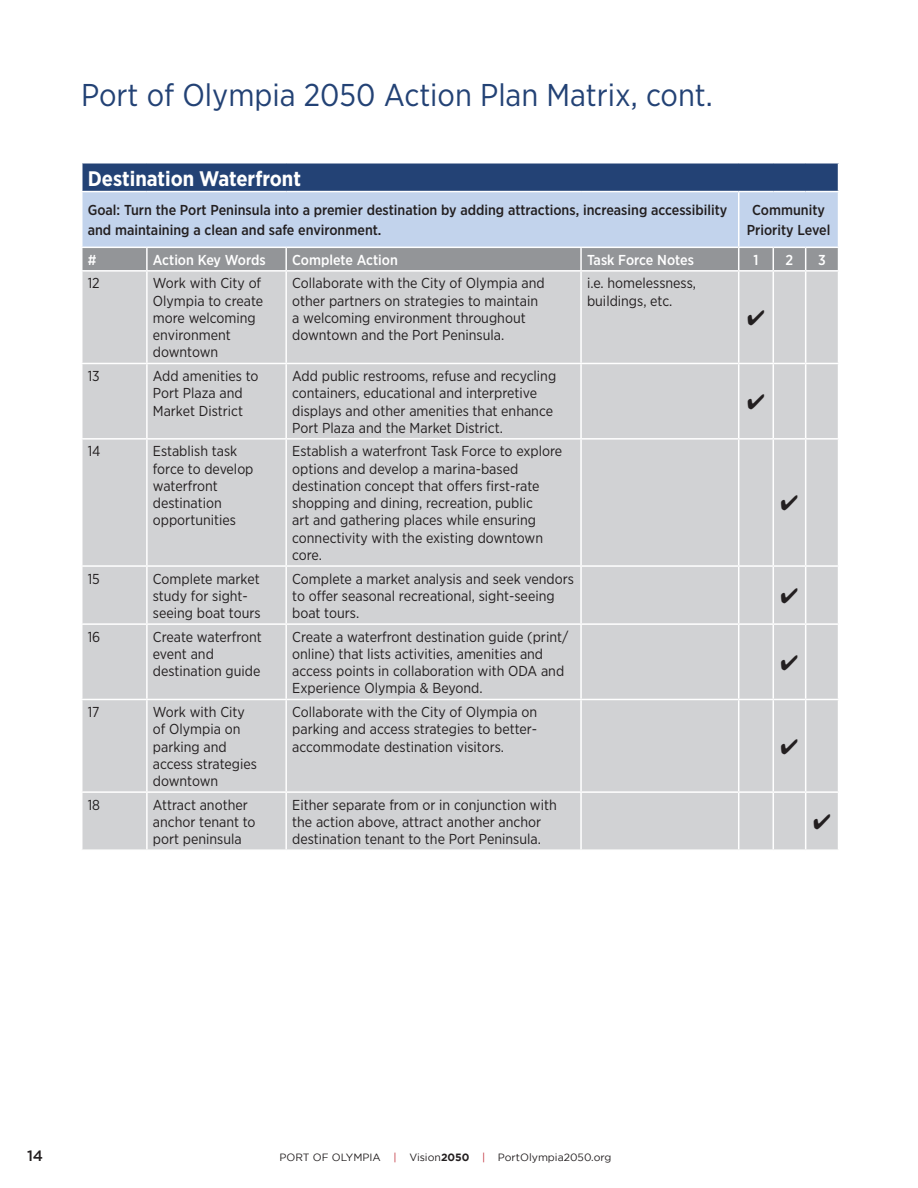
<style>
.page{position:relative;width:918px;height:1188px;background:#fff}
.page>*{position:absolute;margin:0;border:0;box-sizing:border-box;transform-origin:0 0}
.Head{font:31.5px "Gotham Narrow";color:#234275}
.Body_less___before{font:700 21px "Gotham Narrow";color:#fff}
.t1{font:500 15px "Gotham";color:#231f20}
.Table1{font:14.4px/17.2px "Gotham Narrow";color:#231f20}
.Body{font:500 14.4px/20.1px "Gotham Narrow";color:#231f20}
.Body_less___before-2{font:500 14.4px "Gotham Narrow";color:#fff}
.t2{font:10.5px "Gotham";color:#231f20}
.s1{color:#bf2b37}
.s2{font-weight:700}
</style>
<div class="page">
<div style="left:82px;top:272px;width:756px;height:577px;background:#d1d2d4"></div>
<svg style="left:82px;top:163px;width:757px;height:107px;background:#92a3bd"></svg>
<hr style="left:146px;top:272px;width:2px;height:91px;background:#fff">
<hr style="left:285px;top:272px;width:2px;height:91px;background:#fff">
<hr style="left:580px;top:272px;width:2px;height:91px;background:#fff">
<hr style="left:738px;top:272px;width:1px;height:91px;background:#fff">
<hr style="left:773px;top:272px;width:1px;height:91px;background:#fff">
<hr style="left:805px;top:272px;width:1px;height:91px;background:#fff">
<hr style="left:81px;top:363px;width:66px;height:1px;background:#fff">
<hr style="left:147px;top:363px;width:139px;height:1px;background:#fff">
<hr style="left:146px;top:364px;width:2px;height:74px;background:#fff">
<hr style="left:286px;top:363px;width:295px;height:1px;background:#fff">
<hr style="left:285px;top:364px;width:2px;height:74px;background:#fff">
<hr style="left:581px;top:363px;width:158px;height:1px;background:#fff">
<hr style="left:580px;top:364px;width:2px;height:74px;background:#fff">
<hr style="left:739px;top:363px;width:34px;height:1px;background:#fff">
<hr style="left:738px;top:364px;width:1px;height:74px;background:#fff">
<hr style="left:773px;top:363px;width:33px;height:1px;background:#fff">
<hr style="left:773px;top:364px;width:1px;height:74px;background:#fff">
<hr style="left:806px;top:363px;width:33px;height:1px;background:#fff">
<hr style="left:805px;top:364px;width:1px;height:74px;background:#fff">
<hr style="left:81px;top:438px;width:66px;height:2px;background:#fff">
<hr style="left:147px;top:438px;width:139px;height:2px;background:#fff">
<hr style="left:146px;top:440px;width:2px;height:125px;background:#fff">
<hr style="left:286px;top:438px;width:295px;height:2px;background:#fff">
<hr style="left:285px;top:440px;width:2px;height:125px;background:#fff">
<hr style="left:581px;top:438px;width:158px;height:2px;background:#fff">
<hr style="left:580px;top:440px;width:2px;height:125px;background:#fff">
<hr style="left:739px;top:438px;width:34px;height:2px;background:#fff">
<hr style="left:738px;top:440px;width:1px;height:125px;background:#fff">
<hr style="left:773px;top:438px;width:33px;height:2px;background:#fff">
<hr style="left:773px;top:440px;width:1px;height:125px;background:#fff">
<hr style="left:806px;top:438px;width:33px;height:2px;background:#fff">
<hr style="left:805px;top:440px;width:1px;height:125px;background:#fff">
<hr style="left:81px;top:565px;width:66px;height:2px;background:#fff">
<hr style="left:147px;top:565px;width:139px;height:2px;background:#fff">
<hr style="left:146px;top:567px;width:2px;height:56px;background:#fff">
<hr style="left:286px;top:565px;width:295px;height:2px;background:#fff">
<hr style="left:285px;top:567px;width:2px;height:56px;background:#fff">
<hr style="left:581px;top:565px;width:158px;height:2px;background:#fff">
<hr style="left:580px;top:567px;width:2px;height:56px;background:#fff">
<hr style="left:739px;top:565px;width:34px;height:2px;background:#fff">
<hr style="left:738px;top:567px;width:1px;height:56px;background:#fff">
<hr style="left:773px;top:565px;width:33px;height:2px;background:#fff">
<hr style="left:773px;top:567px;width:1px;height:56px;background:#fff">
<hr style="left:806px;top:565px;width:33px;height:2px;background:#fff">
<hr style="left:805px;top:567px;width:1px;height:56px;background:#fff">
<hr style="left:81px;top:623px;width:66px;height:2px;background:#fff">
<hr style="left:147px;top:623px;width:139px;height:2px;background:#fff">
<hr style="left:146px;top:625px;width:2px;height:74px;background:#fff">
<hr style="left:286px;top:623px;width:295px;height:2px;background:#fff">
<hr style="left:285px;top:625px;width:2px;height:74px;background:#fff">
<hr style="left:581px;top:623px;width:158px;height:2px;background:#fff">
<hr style="left:580px;top:625px;width:2px;height:74px;background:#fff">
<hr style="left:739px;top:623px;width:34px;height:2px;background:#fff">
<hr style="left:738px;top:625px;width:1px;height:74px;background:#fff">
<hr style="left:773px;top:623px;width:33px;height:2px;background:#fff">
<hr style="left:773px;top:625px;width:1px;height:74px;background:#fff">
<hr style="left:806px;top:623px;width:33px;height:2px;background:#fff">
<hr style="left:805px;top:625px;width:1px;height:74px;background:#fff">
<hr style="left:81px;top:699px;width:66px;height:1px;background:#fff">
<hr style="left:147px;top:699px;width:139px;height:1px;background:#fff">
<hr style="left:146px;top:700px;width:2px;height:91px;background:#fff">
<hr style="left:286px;top:699px;width:295px;height:1px;background:#fff">
<hr style="left:285px;top:700px;width:2px;height:91px;background:#fff">
<hr style="left:581px;top:699px;width:158px;height:1px;background:#fff">
<hr style="left:580px;top:700px;width:2px;height:91px;background:#fff">
<hr style="left:739px;top:699px;width:34px;height:1px;background:#fff">
<hr style="left:738px;top:700px;width:1px;height:91px;background:#fff">
<hr style="left:773px;top:699px;width:33px;height:1px;background:#fff">
<hr style="left:773px;top:700px;width:1px;height:91px;background:#fff">
<hr style="left:806px;top:699px;width:33px;height:1px;background:#fff">
<hr style="left:805px;top:700px;width:1px;height:91px;background:#fff">
<hr style="left:81px;top:791px;width:66px;height:2px;background:#fff">
<hr style="left:147px;top:791px;width:139px;height:2px;background:#fff">
<hr style="left:146px;top:793px;width:2px;height:56px;background:#fff">
<hr style="left:286px;top:791px;width:295px;height:2px;background:#fff">
<hr style="left:285px;top:793px;width:2px;height:56px;background:#fff">
<hr style="left:581px;top:791px;width:158px;height:2px;background:#fff">
<hr style="left:580px;top:793px;width:2px;height:56px;background:#fff">
<hr style="left:739px;top:791px;width:34px;height:2px;background:#fff">
<hr style="left:738px;top:793px;width:1px;height:56px;background:#fff">
<hr style="left:773px;top:791px;width:33px;height:2px;background:#fff">
<hr style="left:773px;top:793px;width:1px;height:56px;background:#fff">
<hr style="left:806px;top:791px;width:33px;height:2px;background:#fff">
<hr style="left:805px;top:793px;width:1px;height:56px;background:#fff">
<svg style="left:748px;top:310px;width:16px;height:15px"></svg>
<svg style="left:748px;top:394px;width:16px;height:15px"></svg>
<svg style="left:781px;top:495px;width:17px;height:16px"></svg>
<svg style="left:781px;top:588px;width:17px;height:15px"></svg>
<svg style="left:781px;top:655px;width:17px;height:15px"></svg>
<svg style="left:781px;top:739px;width:17px;height:15px"></svg>
<svg style="left:814px;top:814px;width:16px;height:15px"></svg>
<p class="Head" style="left:81px;top:76px;width:633px">Port of Olympia 2050 Action Plan Matrix, cont.</p>
<p class="Body_less___before" style="left:88px;top:165px;width:215px">Destination Waterfront</p>
<p class="Body" style="left:88px;top:200px;width:641px">Goal: Turn the Port Peninsula into a premier destination by adding attractions, increasing accessibility and maintaining a clean and safe environment.</p>
<p class="Body" style="left:747px;top:200px;width:85px;text-align:center">Community<br>Priority Level</p>
<p class="Body_less___before-2" style="left:88px;top:251px;width:10px">#</p>
<p class="Body_less___before-2" style="left:153px;top:251px;width:114px">Action Key Words</p>
<p class="Body_less___before-2" style="left:292px;top:251px;width:107px">Complete Action</p>
<p class="Body_less___before-2" style="left:587px;top:251px;width:108px">Task Force Notes</p>
<p class="Body_less___before-2" style="left:753px;top:251px;width:7px">1</p>
<p class="Body_less___before-2" style="left:786px;top:251px;width:9px">2</p>
<p class="Body_less___before-2" style="left:818px;top:251px;width:9px">3</p>
<p class="Table1" style="left:88px;top:274px;width:14px">12</p>
<p class="Table1" style="left:153px;top:274px;width:112px">Work with City of<br>Olympia to create more welcoming environment downtown</p>
<p class="Table1" style="left:292px;top:274px;width:254px">Collaborate with the City of Olympia and other partners on strategies to maintain a welcoming environment throughout downtown and the Port Peninsula.</p>
<p class="Table1" style="left:587px;top:274px;width:111px">i.e. homelessness, buildings, etc.</p>
<p class="Table1" style="left:88px;top:367px;width:14px">13</p>
<p class="Table1" style="left:153px;top:367px;width:107px">Add amenities to<br>Port Plaza and<br>Market District</p>
<p class="Table1" style="left:292px;top:367px;width:266px">Add public restrooms, refuse and recycling containers, educational and interpretive displays and other amenities that enhance Port Plaza and the Market District.</p>
<p class="Table1" style="left:88px;top:442px;width:14px">14</p>
<p class="Table1" style="left:153px;top:442px;width:102px">Establish task force to develop waterfront destination opportunities</p>
<p class="Table1" style="left:292px;top:442px;width:272px">Establish a waterfront Task Force to explore options and develop a marina-based destination concept that offers first-rate shopping and dining, recreation, public<br>art and gathering places while ensuring connectivity with the existing downtown core.</p>
<p class="Table1" style="left:88px;top:570px;width:14px">15</p>
<p class="Table1" style="left:153px;top:570px;width:109px">Complete market study for sight&shy;seeing boat tours</p>
<p class="Table1" style="left:292px;top:570px;width:283px">Complete a market analysis and seek vendors to offer seasonal recreational, sight-seeing boat tours.</p>
<p class="Table1" style="left:88px;top:628px;width:14px">16</p>
<p class="Table1" style="left:153px;top:628px;width:111px">Create waterfront event and destination guide</p>
<p class="Table1" style="left:292px;top:628px;width:278px">Create a waterfront destination guide (print/ online) that lists activities, amenities and access points in collaboration with ODA and Experience Olympia &amp; Beyond.</p>
<p class="Table1" style="left:88px;top:703px;width:13px">17</p>
<p class="Table1" style="left:153px;top:703px;width:106px">Work with City of Olympia on parking and access strategies downtown</p>
<p class="Table1" style="left:292px;top:703px;width:247px;text-align:justify">Collaborate with the City of Olympia on parking and access strategies to better&shy;accommodate destination visitors.</p>
<p class="Table1" style="left:88px;top:796px;width:14px">18</p>
<p class="Table1" style="left:153px;top:796px;width:104px">Attract another anchor tenant to port peninsula</p>
<p class="Table1" style="left:292px;top:796px;width:266px">Either separate from or in conjunction with the action above, attract another anchor destination tenant to the Port Peninsula.</p>
<p class="t1" style="left:27px;top:1147px;width:18px">14</p>
<p class="t2" style="left:280px;top:1151px;width:333px">PORT OF OLYMPIA <span class="s1">|</span> Vision<span class="s2">2050</span> <span class="s1">|</span> PortOlympia2050.org</p>
</div>
